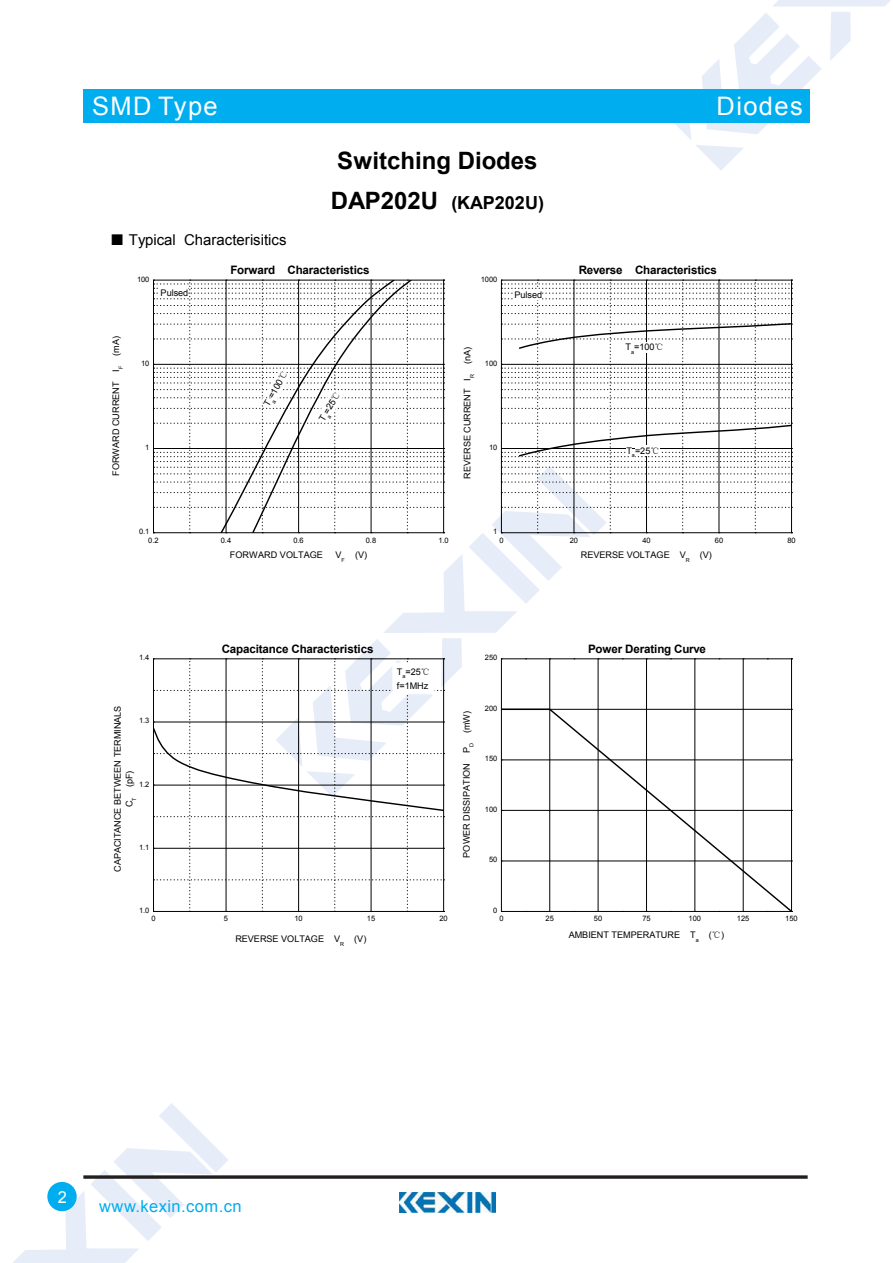
<style>
.page{position:relative;width:893px;height:1263px;background:#fff}
.page>*{position:absolute;margin:0;border:0;box-sizing:border-box;transform-origin:0 0}
.t1{font:25.5px "Arial";letter-spacing:.055em;color:#fff}
.t2{font:700 24px "Arial";color:#000}
.t3{font:700 18px "Arial";letter-spacing:.005em;color:#000}
.t4{font:16.5px "Arial";letter-spacing:.025em;color:#00adef}
.t5{font:16.5px "Arial";color:#fff}
.t6{font:15px "Arial";color:#000}
.t7{font:700 11.55px "Arial";letter-spacing:-.01em;color:#000}
.t8{font:9.15px/14.2px "Arial";color:#000}
.t9{font:7.5px "Arial";letter-spacing:-.005em;color:#000}
.s1{font-family:"Sim Sun"}
.s2{font-size:24px}
.s3{font-family:"N Sim Sun"}
</style>
<div class="page">
<svg style="left:674px;top:0;width:216px;height:170px"></svg>
<svg style="left:13px;top:1103px;width:215px;height:160px"></svg>
<div style="left:83px;top:89px;width:726px;height:34px;background:#00adef"></div>
<svg style="left:83px;top:1175px;width:725px;height:4px;background:#433f40"></svg>
<div style="left:47px;top:1182px;width:30px;height:29px;background:#00adef;border-radius:50%"></div>
<img style="left:400px;top:1193px;width:95px;height:20px">
<svg style="left:153px;top:280px;width:639px;height:632px"></svg>
<div style="left:635px;top:445px;width:24px;height:11px;background:#fff"></div>
<div style="left:514px;top:290px;width:28px;height:10px;background:#fff"></div>
<div style="left:393px;top:663px;width:41px;height:31px;background:#fff"></div>
<h1 class="t1" style="left:92px;top:89px;width:127px">SMD Type</h1>
<h3 class="t6" style="left:110px;top:230px;width:178px"><span class="s1">■</span> Typical Characterisitics</h3>
<h2 class="t2" style="left:337px;top:145px;width:202px">Switching Diodes</h2>
<h3 class="t3" style="left:331px;top:191px;width:215px"><span class="s2">DAP202U</span> (KAP202U)</h3>
<h1 class="t1" style="left:717px;top:89px;width:88px">Diodes</h1>
<p class="t9" style="left:137px;top:274px;width:14px">100</p>
<p class="t8" style="left:161px;top:286px;width:29px">Pulsed</p>
<p class="t8" style="left:109px;top:476px;width:141px;rotate:-90deg">FORWARD CURRENT I<sub>F</sub> (mA)</p>
<p class="t9" style="left:141px;top:358px;width:10px">10</p>
<p class="t9" style="left:145px;top:442px;width:6px">1</p>
<p class="t7" style="left:230px;top:263px;width:141px">Forward Characteristics</p>
<p class="t7" style="left:579px;top:263px;width:140px">Reverse Characteristics</p>
<p class="t9" style="left:481px;top:274px;width:18px">1000</p>
<p class="t8" style="left:260px;top:402px;width:40px;rotate:-60deg">T<sub>a</sub>=100<span class="s3">℃</span></p>
<p class="t8" style="left:315px;top:417px;width:35px;rotate:-60deg">T<sub>a</sub>=25<span class="s3">℃</span></p>
<p class="t8" style="left:514px;top:288px;width:29px">Pulsed</p>
<p class="t8" style="left:460px;top:479px;width:133px;rotate:-90deg">REVERSE CURRENT I<sub>R</sub> (nA)</p>
<p class="t9" style="left:485px;top:358px;width:14px">100</p>
<p class="t9" style="left:489px;top:442px;width:10px">10</p>
<p class="t8" style="left:625px;top:340px;width:40px">T<sub>a</sub>=100<span class="s3">℃</span></p>
<p class="t8" style="left:626px;top:443px;width:35px">T<sub>a</sub>=25<span class="s3">℃</span></p>
<p class="t9" style="left:139px;top:527px;width:12px">0.1</p>
<p class="t9" style="left:493px;top:527px;width:6px">1</p>
<p class="t9" style="left:148px;top:535px;width:12px">0.2</p>
<p class="t9" style="left:221px;top:535px;width:12px">0.4</p>
<p class="t9" style="left:293px;top:535px;width:12px">0.6</p>
<p class="t9" style="left:366px;top:535px;width:12px">0.8</p>
<p class="t9" style="left:438px;top:535px;width:12px">1.0</p>
<p class="t9" style="left:499px;top:535px;width:6px">0</p>
<p class="t9" style="left:570px;top:535px;width:10px">20</p>
<p class="t9" style="left:642px;top:535px;width:10px">40</p>
<p class="t9" style="left:715px;top:535px;width:10px">60</p>
<p class="t9" style="left:787px;top:535px;width:10px">80</p>
<p class="t8" style="left:230px;top:548px;width:95px">FORWARD VOLTAGE</p>
<p class="t8" style="left:336px;top:548px;width:33px">V<sub>F</sub> (V)</p>
<p class="t8" style="left:581px;top:548px;width:133px">REVERSE VOLTAGE V<sub>R</sub> (V)</p>
<p class="t9" style="left:139px;top:653px;width:12px">1.4</p>
<p class="t7" style="left:222px;top:641px;width:153px">Capacitance Characteristics</p>
<p class="t8" style="left:397px;top:664px;width:35px">T<sub>a</sub>=25<span class="s3">℃ </span>f=1MHz</p>
<p class="t9" style="left:485px;top:653px;width:14px">250</p>
<p class="t7" style="left:588px;top:641px;width:119px">Power Derating Curve</p>
<p class="t8" style="left:112px;top:872px;width:168px;line-height:11.6px;text-align:center;rotate:-90deg">CAPACITANCE BETWEEN TERMINALS<br>C<sub>T</sub> (pF)</p>
<p class="t9" style="left:139px;top:716px;width:12px">1.3</p>
<p class="t9" style="left:139px;top:779px;width:12px">1.2</p>
<p class="t9" style="left:139px;top:842px;width:12px">1.1</p>
<p class="t9" style="left:139px;top:905px;width:12px">1.0</p>
<p class="t9" style="left:151px;top:914px;width:6px">0</p>
<p class="t9" style="left:224px;top:914px;width:6px">5</p>
<p class="t9" style="left:294px;top:914px;width:10px">10</p>
<p class="t9" style="left:367px;top:914px;width:10px">15</p>
<p class="t9" style="left:439px;top:914px;width:10px">20</p>
<p class="t8" style="left:235px;top:932px;width:133px">REVERSE VOLTAGE V<sub>R</sub> (V)</p>
<p class="t8" style="left:459px;top:858px;width:148px;rotate:-90deg">POWER DISSIPATION P<sub>D</sub> (mW)</p>
<p class="t9" style="left:485px;top:703px;width:14px">200</p>
<p class="t9" style="left:485px;top:754px;width:14px">150</p>
<p class="t9" style="left:485px;top:804px;width:14px">100</p>
<p class="t9" style="left:489px;top:855px;width:10px">50</p>
<p class="t9" style="left:493px;top:905px;width:6px">0</p>
<p class="t9" style="left:499px;top:914px;width:6px">0</p>
<p class="t9" style="left:546px;top:914px;width:10px">25</p>
<p class="t9" style="left:594px;top:914px;width:10px">50</p>
<p class="t9" style="left:642px;top:914px;width:10px">75</p>
<p class="t9" style="left:689px;top:914px;width:14px">100</p>
<p class="t9" style="left:737px;top:914px;width:14px">125</p>
<p class="t9" style="left:785px;top:914px;width:14px">150</p>
<p class="t8" style="left:569px;top:928px;width:157px">AMBIENT TEMPERATURE T<sub>a</sub> (<span class="s3">℃</span>)</p>
<h3 class="t5" style="left:58px;top:1186px;width:11px">2</h3>
<h3 class="t4" style="left:99px;top:1196px;width:144px">www.kexin.com.cn</h3>
</div>
